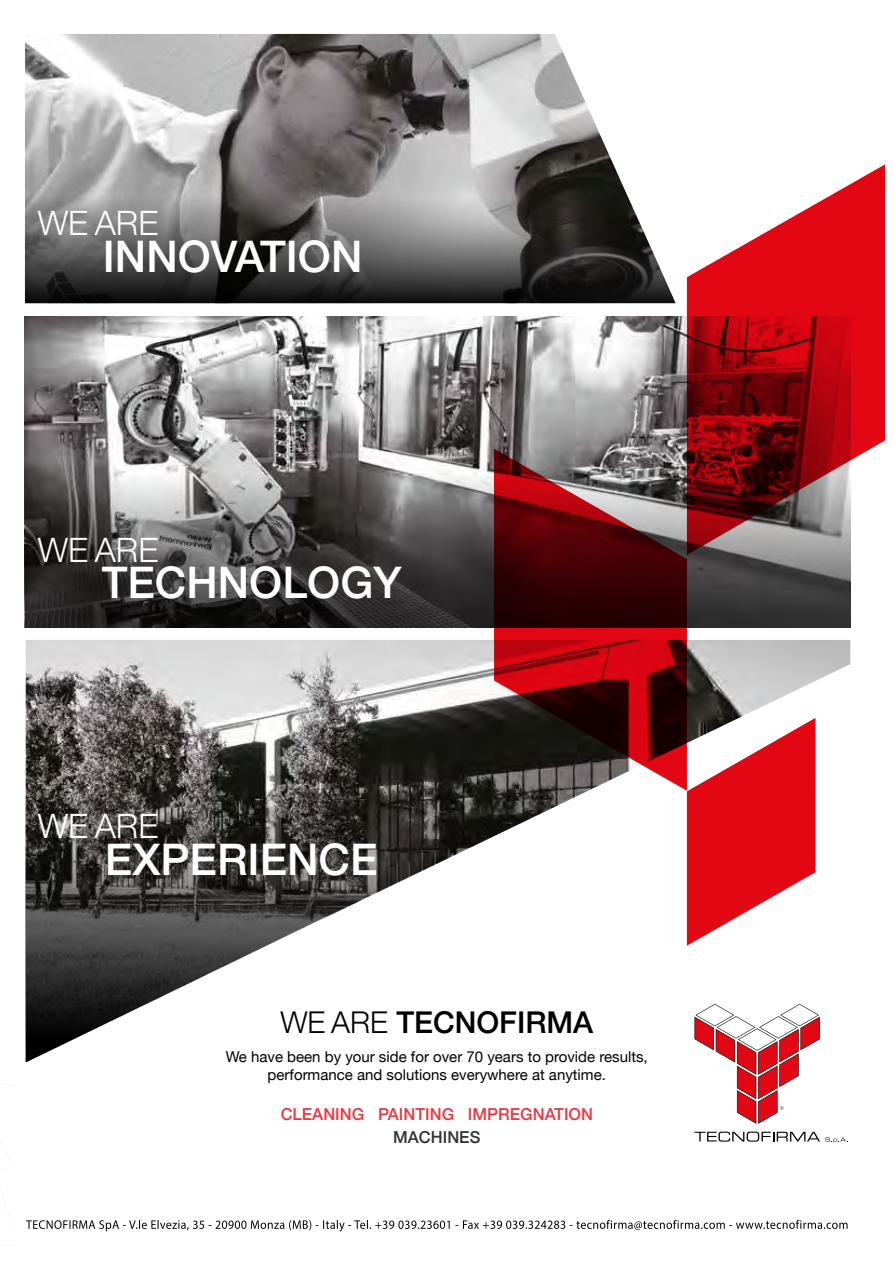
<style>
.page{position:relative;width:894px;height:1264px;background:#fff}
.page>*{position:absolute;margin:0;border:0;box-sizing:border-box;transform-origin:0 0}
.t1{font:500 43.5px "Helvetica Neue";color:#fff}
.t2{font:300 33.6px "Helvetica Neue";color:#fff}
.t3{font:500 30px "Helvetica Neue";color:#000}
.t4{font:500 16.5px "Helvetica Neue";color:#e30613}
.t5{font:500 16.5px "Helvetica Neue";color:#000}
.t6{font:15px/18px "Helvetica Neue";color:#000;text-align:center}
.s1{font-weight:300}
</style>
<div class="page">
<img style="left:25px;top:34px;width:588px;height:128px">
<img style="left:25px;top:316px;width:662px;height:149px">
<svg style="left:25px;top:162px;width:650px;height:141px;background:#636261"></svg>
<svg style="left:25px;top:465px;width:825px;height:162px;background:#525050"></svg>
<img style="left:26px;top:640px;width:824px;height:400px">
<svg style="left:25px;top:783px;width:575px;height:279px"></svg>
<svg style="left:687px;top:165px;width:197px;height:390px"></svg>
<svg style="left:494px;top:448px;width:193px;height:342px;background:#6b2427"></svg>
<svg style="left:687px;top:717px;width:128px;height:228px"></svg>
<svg style="left:694px;top:1003px;width:125px;height:120px"></svg>
<svg style="left:694px;top:1131px;width:152px;height:11px"></svg>
<svg style="left:26px;top:1219px;width:821px;height:12px"></svg>
<h2 class="t2" style="left:38px;top:196px;width:122px">WE ARE</h2>
<h1 class="t1" style="left:103px;top:222px;width:261px">INNOVATION</h1>
<h2 class="t2" style="left:38px;top:522px;width:122px">WE ARE</h2>
<h1 class="t1" style="left:102px;top:547px;width:301px">TECHNOLOGY</h1>
<h2 class="t2" style="left:38px;top:799px;width:122px">WE ARE</h2>
<h1 class="t1" style="left:105px;top:824px;width:274px">EXPERIENCE</h1>
<h3 class="t3" style="left:280px;top:998px;width:314px"><span class="s1">WE ARE</span> TECNOFIRMA</h3>
<p class="t6" style="left:226px;top:1048px;width:423px">We have been by your side for over 70 years to provide results, performance and solutions everywhere at anytime.</p>
<p class="t4" style="left:280px;top:1101px;width:314px">CLEANING PAINTING IMPREGNATION</p>
<p class="t5" style="left:393px;top:1123px;width:89px">MACHINES</p>
</div>
